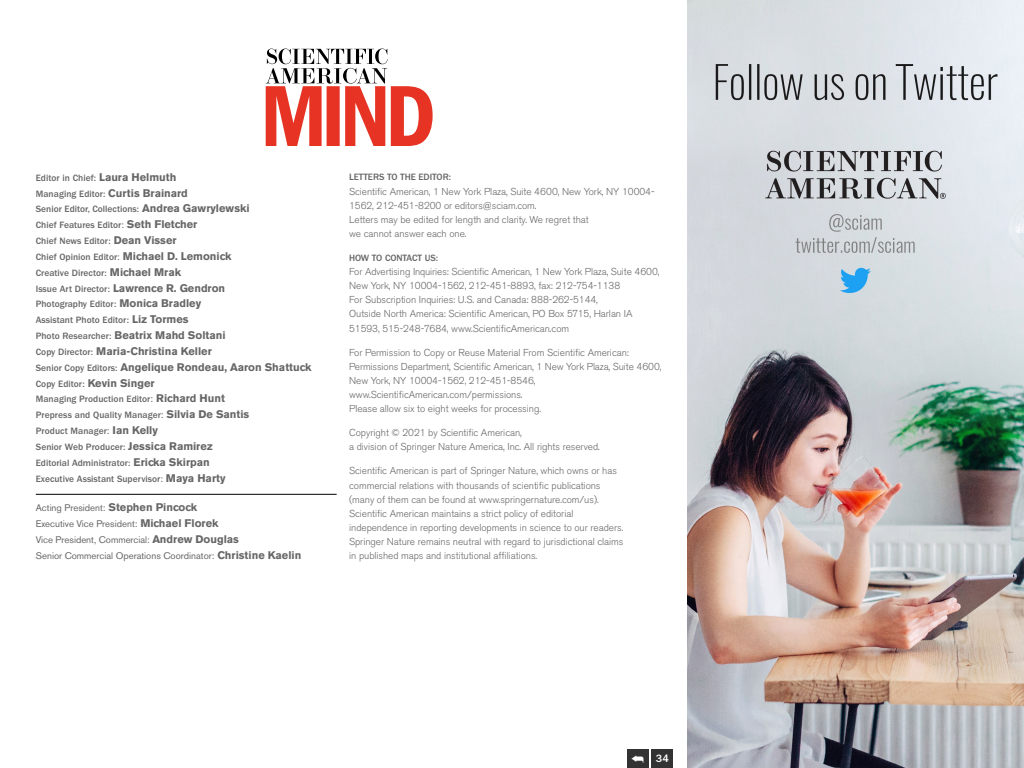
<style>
.page{position:relative;width:1024px;height:768px;background:#fff}
.page>*{position:absolute;margin:0;border:0;box-sizing:border-box;transform-origin:0 0}
.t1{font:700 11px/15.8px "Akzidenz Grotesk BE";color:#666}
.t2{font:500 11px "ITC Franklin Gothic Std";color:#fff}
.t3{font:300 10px/14.1px "Akzidenz Grotesk BE";letter-spacing:-.005em;color:#666}
.t4{font:500 9.5px/15.8px "ITC Franklin Gothic Std";color:#666}
.t5{font:9.5px/15.8px "Akzidenz Grotesk BE";color:#666}
.s1{font-family:"Akzidenz Grotesk BE";font-weight:700;font-size:11px}
.s2{font-family:"Akzidenz Grotesk BE";font-weight:400}
.s3{font-family:"ITC Franklin Gothic Std";font-weight:500;font-size:9.5px}
.s4{font-weight:400}
.s5{font-weight:700;font-size:11px}
</style>
<div class="page">
<svg style="left:266px;top:49px;width:167px;height:97px"></svg>
<hr style="left:36px;top:494px;width:301px;height:1px;background:#000">
<div style="left:627px;top:749px;width:21px;height:19px;background:#333"></div>
<img style="left:687px;top:0;width:337px;height:768px">
<div style="left:652px;top:749px;width:21px;height:19px;background:#333"></div>
<p class="t4" style="left:36px;top:170px;width:215px">Editor in Chief: <span class="s1">Laura Helmuth<br></span>Managing Editor: <span class="s1">Curtis Brainard<br></span>Senior Editor, Collections: <span class="s1">Andrea Gawrylewski </span>Chief Features Editor<span class="s2">:</span> <span class="s1">Seth Fletcher<br></span>Chief News Editor: <span class="s1">Dean Visser<br></span>Chief Opinion Editor<span class="s2">:</span> <span class="s1">Michael D. Lemonick </span>Creative Director: <span class="s1">Michael Mrak<br></span>Issue Art Director: <span class="s1">Lawrence R. Gendron </span>Photography Editor: <span class="s1">Monica Bradley<br></span>Assistant Photo Editor: <span class="s1">Liz Tormes</span></p>
<p class="t1" style="left:36px;top:328px;width:277px"><span class="s3">Photo Researcher:</span> Beatrix Mahd Soltani<br><span class="s3">Copy Director:</span> Maria-Christina Keller<br><span class="s3">Senior Copy Editors:</span> Angelique Rondeau, Aaron Shattuck</p>
<p class="t4" style="left:36px;top:376px;width:215px">Copy Editor: <span class="s1">Kevin Singer<br></span>Managing Production Editor<span class="s4">:</span> <span class="s1">Richard Hunt </span>Prepress and Quality Manager<span class="s4">:</span> <span class="s1">Silvia De Santis </span>Product Manager<span class="s4">:</span> <span class="s1">Ian Kelly<br></span>Senior Web Producer: <span class="s1">Jessica Ramirez<br></span>Editorial Administrator: <span class="s1">Ericka Skirpan </span>Executive Assistant Supervisor<span class="s2">:</span> <span class="s1">Maya Harty</span></p>
<p class="t5" style="left:36px;top:500px;width:267px">Acting President: <span class="s5">Stephen Pincock<br></span>Executive Vice President: <span class="s5">Michael Florek<br></span>Vice President, Commercial: <span class="s5">Andrew Douglas<br></span>Senior Commercial Operations Coordinator: <span class="s5">Christine Kaelin</span></p>
<p class="t4" style="left:349px;top:169px;width:103px">LETTERS TO THE EDITOR:</p>
<p class="t3" style="left:349px;top:184px;width:307px">Scientific American, 1 New York Plaza, Suite 4600, New York, NY 10004- 1562, 212-451-8200 or editors@sciam.com.<br>Letters may be edited for length and clarity. We regret that<br>we cannot answer each one.</p>
<p class="t4" style="left:349px;top:250px;width:90px">HOW TO CONTACT US:</p>
<p class="t3" style="left:349px;top:265px;width:312px">For Advertising Inquiries: Scientific American, 1 New York Plaza, Suite 4600, New York, NY 10004-1562, 212-451-8893, fax: 212-754-1138<br>For Subscription Inquiries: U.S. and Canada: 888-262-5144,<br>Outside North America: Scientific American, PO Box 5715, Harlan IA 51593, 515-248-7684, www.ScientificAmerican.com</p>
<p class="t3" style="left:349px;top:345px;width:314px">For Permission to Copy or Reuse Material From Scientific American:<br>Permissions Department, Scientific American, 1 New York Plaza, Suite 4600, New York, NY 10004-1562, 212-451-8546, www.ScientificAmerican.com/permissions.<br>Please allow six to eight weeks for processing.</p>
<p class="t3" style="left:349px;top:426px;width:252px">Copyright © 2021 by Scientific American,<br>a division of Springer Nature America, Inc. All rights reserved.</p>
<p class="t3" style="left:349px;top:464px;width:276px">Scientific American is part of Springer Nature, which owns or has commercial relations with thousands of scientific publications (many of them can be found at www.springernature.com/us).<br>Scientific American maintains a strict policy of editorial independence in reporting developments in science to our readers.<br>Springer Nature remains neutral with regard to jurisdictional claims in published maps and institutional affiliations.</p>
<p class="t2" style="left:656px;top:752px;width:14px">34</p>
</div>
